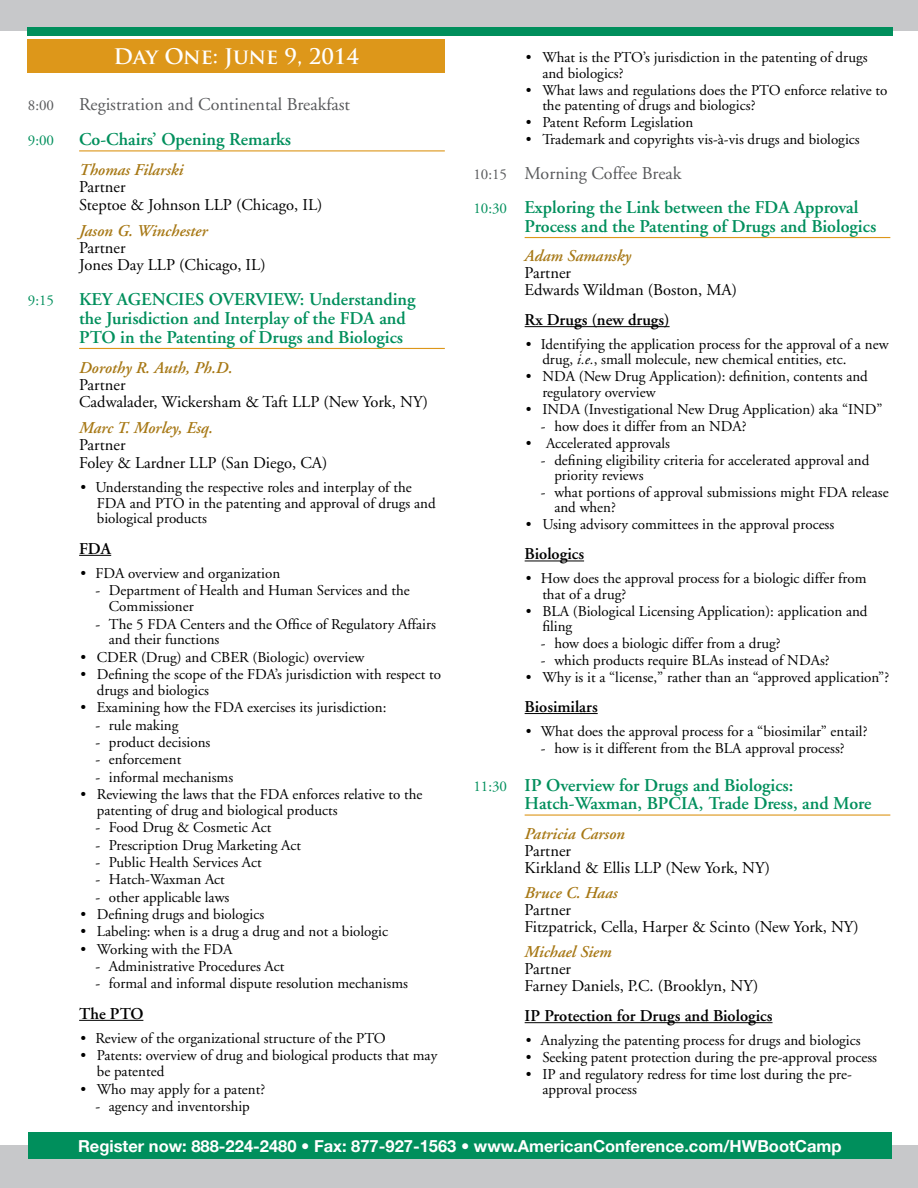
<style>
.page{position:relative;width:918px;height:1188px;background:#fff}
.page>*{position:absolute;margin:0;border:0;box-sizing:border-box;transform-origin:0 0}
.t1{font:700 21px "Trajan Pro";color:#fff}
.t2{font:600 18px/18.8px "Adobe Garamond";color:#008f5c}
.t3{font:18px "Adobe Garamond";color:#58595b}
.t4{font:16.5px/17.2px "Adobe Garamond";color:#000}
.t5{font:italic 600 16.5px "Adobe Garamond";color:#a77815}
.t6{font:700 16.5px "Helvetica Neue";color:#fff}
.t7{font:600 16.5px "Adobe Garamond";color:#000}
.t8{font:15px/15.3px "Adobe Garamond";color:#000}
.t9{font:15px "Adobe Garamond";color:#008f5c}
.t10{font:15px "Adobe Garamond";color:#58595b}
.s1{font-weight:400;font-size:15px;color:#58595b}
.s2{font-weight:400;color:#58595b}
.s3{font-weight:400;font-size:15px}
.s4{font-style:italic}
</style>
<div class="page">
<div style="left:0;top:0;width:918px;height:30px;background:#c7c8ca"></div>
<div style="left:27px;top:27px;width:865px;height:8px;background:#008f5c"></div>
<div style="left:0;top:1146px;width:918px;height:42px;background:#c7c8ca"></div>
<div style="left:27px;top:39px;width:418px;height:33px;background:#dd971a"></div>
<div style="left:28px;top:1132px;width:864px;height:27px;background:#008f5c"></div>
<hr style="left:79px;top:150px;width:366px;height:1px;background:#dd971a">
<hr style="left:79px;top:348px;width:366px;height:1px;background:#dd971a">
<hr style="left:79px;top:555px;width:32px;height:1px;background:#000">
<hr style="left:79px;top:1020px;width:64px;height:1px;background:#000">
<hr style="left:525px;top:237px;width:365px;height:1px;background:#dd971a">
<hr style="left:525px;top:326px;width:145px;height:1px;background:#000">
<hr style="left:525px;top:561px;width:59px;height:1px;background:#000">
<hr style="left:525px;top:713px;width:73px;height:1px;background:#000">
<hr style="left:525px;top:814px;width:365px;height:2px;background:#dd971a">
<hr style="left:525px;top:1022px;width:248px;height:1px;background:#000">
<h1 class="t1" style="left:114px;top:44px;width:247px">Day One: June 9, 2014</h1>
<p class="t10" style="left:28px;top:97px;width:28px">8:00</p>
<p class="t3" style="left:79px;top:95px;width:273px">Registration and Continental Breakfast</p>
<p class="t9" style="left:28px;top:132px;width:28px">9:00</p>
<p class="t2" style="left:79px;top:130px;width:213px">Co-Chairs’ Opening Remarks</p>
<p class="t5" style="left:79px;top:161px;width:106px">Thomas Filarski</p>
<p class="t4" style="left:79px;top:179px;width:245px">Partner<br>Steptoe &amp; Johnson LLP (Chicago, IL)</p>
<p class="t5" style="left:79px;top:221px;width:130px">Jason G. Winchester</p>
<p class="t4" style="left:79px;top:239px;width:188px">Partner<br>Jones Day LLP (Chicago, IL)</p>
<p class="t9" style="left:28px;top:292px;width:28px">9:15</p>
<p class="t2" style="left:79px;top:290px;width:61px">Key Agencies</p>
<p class="t2" style="left:209px;top:290px;width:27px">Overview</p>
<p class="t2" style="left:79px;top:290px;width:338px;text-indent:221px">: Understanding the Jurisdiction and Interplay of the FDA and<br>PTO in the Patenting of Drugs and Biologics</p>
<p class="t5" style="left:79px;top:358px;width:155px">Dorothy R. Auth, Ph.D.</p>
<p class="t4" style="left:79px;top:377px;width:350px">Partner<br>Cadwalader, Wickersham &amp; Taft LLP (New York, NY)</p>
<p class="t5" style="left:79px;top:419px;width:135px">Marc T. Morley, Esq.</p>
<p class="t4" style="left:79px;top:437px;width:250px">Partner<br>Foley &amp; Lardner LLP (San Diego, CA)</p>
<p class="t8" style="left:97px;top:480px;width:340px;line-height:15.8px;text-indent:-16px">• Understanding the respective roles and interplay of the<br>FDA and PTO in the patenting and approval of drugs and biological products</p>
<p class="t7" style="left:79px;top:539px;width:34px">FDA</p>
<p class="t8" style="left:80px;top:566px;width:201px">• FDA overview and organization</p>
<p class="t8" style="left:109px;top:583px;width:302px;line-height:15.8px;text-indent:-14px">- Department of Health and Human Services and the<br>Commissioner</p>
<p class="t8" style="left:109px;top:616px;width:329px;line-height:15.8px;text-indent:-14px">- The 5 FDA Centers and the Office of Regulatory Affairs and their functions</p>
<p class="t8" style="left:80px;top:650px;width:286px">• CDER (Drug) and CBER (Biologic) overview</p>
<p class="t8" style="left:97px;top:667px;width:346px;line-height:15.8px;text-indent:-16px">• Defining the scope of the FDA’s jurisdiction with respect to drugs and biologics</p>
<p class="t8" style="left:80px;top:700px;width:308px">• Examining how the FDA exercises its jurisdiction:</p>
<p class="t8" style="left:95px;top:718px;width:85px">- rule making</p>
<p class="t8" style="left:95px;top:735px;width:117px">- product decisions</p>
<p class="t8" style="left:95px;top:752px;width:88px">- enforcement</p>
<p class="t8" style="left:95px;top:770px;width:139px">- informal mechanisms</p>
<p class="t8" style="left:97px;top:787px;width:327px;line-height:15.8px;text-indent:-16px">• Reviewing the laws that the FDA enforces relative to the patenting of drug and biological products</p>
<p class="t8" style="left:95px;top:820px;width:178px">- Food Drug &amp; Cosmetic Act</p>
<p class="t8" style="left:95px;top:838px;width:207px">- Prescription Drug Marketing Act</p>
<p class="t8" style="left:95px;top:855px;width:168px">- Public Health Services Act</p>
<p class="t8" style="left:95px;top:872px;width:131px">- Hatch-Waxman Act</p>
<p class="t8" style="left:95px;top:890px;width:136px">- other applicable laws</p>
<p class="t8" style="left:80px;top:907px;width:185px">• Defining drugs and biologics</p>
<p class="t8" style="left:80px;top:924px;width:309px">• Labeling: when is a drug a drug and not a biologic</p>
<p class="t8" style="left:80px;top:942px;width:154px">• Working with the FDA</p>
<p class="t8" style="left:95px;top:959px;width:191px">- Administrative Procedures Act</p>
<p class="t8" style="left:95px;top:976px;width:314px">- formal and informal dispute resolution mechanisms</p>
<p class="t7" style="left:79px;top:1004px;width:66px">The PTO</p>
<p class="t8" style="left:80px;top:1031px;width:307px">• Review of the organizational structure of the PTO</p>
<p class="t8" style="left:97px;top:1048px;width:342px;line-height:15.8px;text-indent:-16px">• Patents: overview of drug and biological products that may be patented</p>
<p class="t8" style="left:80px;top:1082px;width:186px">• Who may apply for a patent?</p>
<p class="t8" style="left:95px;top:1099px;width:156px">- agency and inventorship</p>
<p class="t8" style="left:542px;top:50px;width:327px;text-indent:-16px">• What is the PTO’s jurisdiction in the patenting of drugs and biologics?</p>
<p class="t8" style="left:542px;top:83px;width:347px;text-indent:-16px">• What laws and regulations does the PTO enforce relative to the patenting of drugs and biologics?</p>
<p class="t8" style="left:526px;top:115px;width:169px">• Patent Reform Legislation</p>
<p class="t8" style="left:526px;top:132px;width:335px">• Trademark and copyrights vis-à-vis drugs and biologics</p>
<p class="t2" style="left:473px;top:156px;width:387px;line-height:34.5px"><span class="s1">10:15</span> <span class="s2">Morning Coffee Break<br></span><span class="s3">10:30</span> Exploring the Link between the FDA Approval</p>
<p class="t2" style="left:525px;top:217px;width:353px">Process and the Patenting of Drugs and Biologics</p>
<p class="t5" style="left:525px;top:247px;width:108px">Adam Samansky</p>
<p class="t4" style="left:525px;top:265px;width:214px">Partner<br>Edwards Wildman (Boston, MA)</p>
<p class="t7" style="left:525px;top:311px;width:146px">Rx Drugs (new drugs)</p>
<p class="t8" style="left:542px;top:337px;width:348px;text-indent:-16px">• Identifying the application process for the approval of a new drug, <span class="s4">i.e.</span>, small molecule, new chemical entities, etc.</p>
<p class="t8" style="left:542px;top:369px;width:327px;text-indent:-16px">• NDA (New Drug Application): definition, contents and regulatory overview</p>
<p class="t8" style="left:526px;top:402px;width:358px">• INDA (Investigational New Drug Application) aka “IND”</p>
<p class="t8" style="left:541px;top:419px;width:207px">- how does it differ from an NDA?</p>
<p class="t8" style="left:526px;top:436px;width:146px">• Accelerated approvals</p>
<p class="t8" style="left:554px;top:453px;width:317px;text-indent:-14px">- defining eligibility criteria for accelerated approval and priority reviews</p>
<p class="t8" style="left:554px;top:485px;width:336px;text-indent:-14px">- what portions of approval submissions might FDA release and when?</p>
<p class="t8" style="left:526px;top:517px;width:310px">• Using advisory committees in the approval process</p>
<p class="t7" style="left:525px;top:545px;width:61px">Biologics</p>
<p class="t8" style="left:542px;top:571px;width:326px;text-indent:-16px">• How does the approval process for a biologic differ from that of a drug?</p>
<p class="t8" style="left:542px;top:604px;width:327px;text-indent:-16px">• BLA (Biological Licensing Application): application and filing</p>
<p class="t8" style="left:541px;top:636px;width:241px">- how does a biologic differ from a drug?</p>
<p class="t8" style="left:541px;top:653px;width:290px">- which products require BLAs instead of NDAs?</p>
<p class="t8" style="left:526px;top:670px;width:365px">• Why is it a “license,” rather than an “approved application”?</p>
<p class="t7" style="left:525px;top:698px;width:75px">Biosimilars</p>
<p class="t8" style="left:526px;top:724px;width:343px">• What does the approval process for a “biosimilar” entail?</p>
<p class="t8" style="left:541px;top:741px;width:305px">- how is it different from the BLA approval process?</p>
<p class="t2" style="left:525px;top:776px;width:348px;text-indent:-51px"><span class="s3">11:30</span> IP Overview for Drugs and Biologics:<br>Hatch-Waxman, BPCIA, Trade Dress, and More</p>
<p class="t5" style="left:525px;top:825px;width:102px">Patricia Carson</p>
<p class="t4" style="left:525px;top:843px;width:247px">Partner<br>Kirkland &amp; Ellis LLP (New York, NY)</p>
<p class="t5" style="left:525px;top:884px;width:94px">Bruce C. Haas</p>
<p class="t4" style="left:525px;top:902px;width:336px">Partner<br>Fitzpatrick, Cella, Harper &amp; Scinto (New York, NY)</p>
<p class="t5" style="left:525px;top:943px;width:88px">Michael Siem</p>
<p class="t4" style="left:525px;top:961px;width:235px">Partner<br>Farney Daniels, P.C. (Brooklyn, NY)</p>
<p class="t7" style="left:525px;top:1007px;width:249px">IP Protection for Drugs and Biologics</p>
<p class="t8" style="left:526px;top:1033px;width:336px">• Analyzing the patenting process for drugs and biologics</p>
<p class="t8" style="left:526px;top:1050px;width:353px">• Seeking patent protection during the pre-approval process</p>
<p class="t8" style="left:542px;top:1067px;width:311px;text-indent:-16px">• IP and regulatory redress for time lost during the pre&shy;approval process</p>
<p class="t6" style="left:78px;top:1136px;width:765px">Register now: 888-224-2480 • Fax: 877-927-1563 • www.AmericanConference.com/HWBootCamp</p>
</div>
